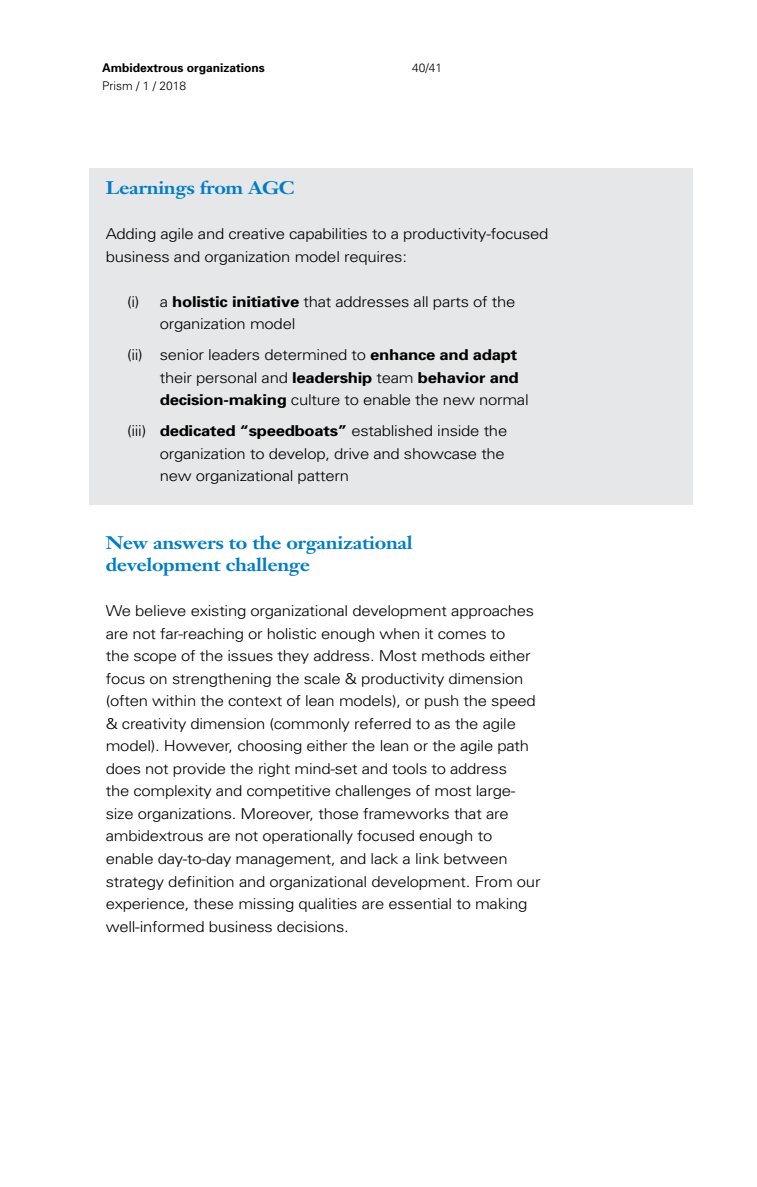
<style>
.page{position:relative;width:757px;height:1187px;background:#fff}
.page>*{position:absolute;margin:0;border:0;box-sizing:border-box;transform-origin:0 0}
.t1{font:700 18px/22.5px "Janson Text";letter-spacing:-.015em;color:#007dc3;scale:1.11 1}
.t2{font:300 15px/22.5px "Univers";letter-spacing:-.015em;color:#000;scale:1.11 1}
.t3{font:700 12px "Univers";color:#000}
.t4{font:300 12px "Univers";color:#000}
.s1{font-weight:700}
</style>
<div class="page">
<div style="left:89px;top:168px;width:604px;height:336px;background:#e6e7e8"></div>
<p class="t3" style="left:102px;top:61px;width:164px">Ambidextrous organizations</p>
<p class="t4" style="left:102px;top:79px;width:86px">Prism / 1 / 2018</p>
<p class="t4" style="left:412px;top:61px;width:32px">40/41</p>
<p class="t1" style="left:106px;top:176px;width:172px">Learnings from AGC</p>
<p class="t2" style="left:106px;top:222px;width:400px">Adding agile and creative capabilities to a productivity-focused business and organization model requires:</p>
<p class="t2" style="left:160px;top:290px;width:322px;text-indent:-33px">(i) a <span class="s1">holistic initiative</span> that addresses all parts of the organization model</p>
<p class="t2" style="left:160px;top:343px;width:334px;text-indent:-33px">(ii) senior leaders determined to <span class="s1">enhance and adapt </span>their personal and <span class="s1">leadership</span> team <span class="s1">behavior and decision-making</span> culture to enable the new normal</p>
<p class="t2" style="left:160px;top:419px;width:315px;text-indent:-33px">(iii) <span class="s1">dedicated “speedboats”</span> established inside the organization to develop, drive and showcase the new organizational pattern</p>
<p class="t1" style="left:106px;top:531px;width:278px">New answers to the organizational development challenge</p>
<p class="t2" style="left:106px;top:599px;width:393px">We believe existing organizational development approaches are not far-reaching or holistic enough when it comes to<br>the scope of the issues they address. Most methods either focus on strengthening the scale &amp; productivity dimension (often within the context of lean models), or push the speed &amp; creativity dimension (commonly referred to as the agile model). However, choosing either the lean or the agile path does not provide the right mind-set and tools to address<br>the complexity and competitive challenges of most large&shy;size organizations. Moreover, those frameworks that are ambidextrous are not operationally focused enough to enable day-to-day management, and lack a link between strategy definition and organizational development. From our experience, these missing qualities are essential to making well-informed business decisions.</p>
</div>
